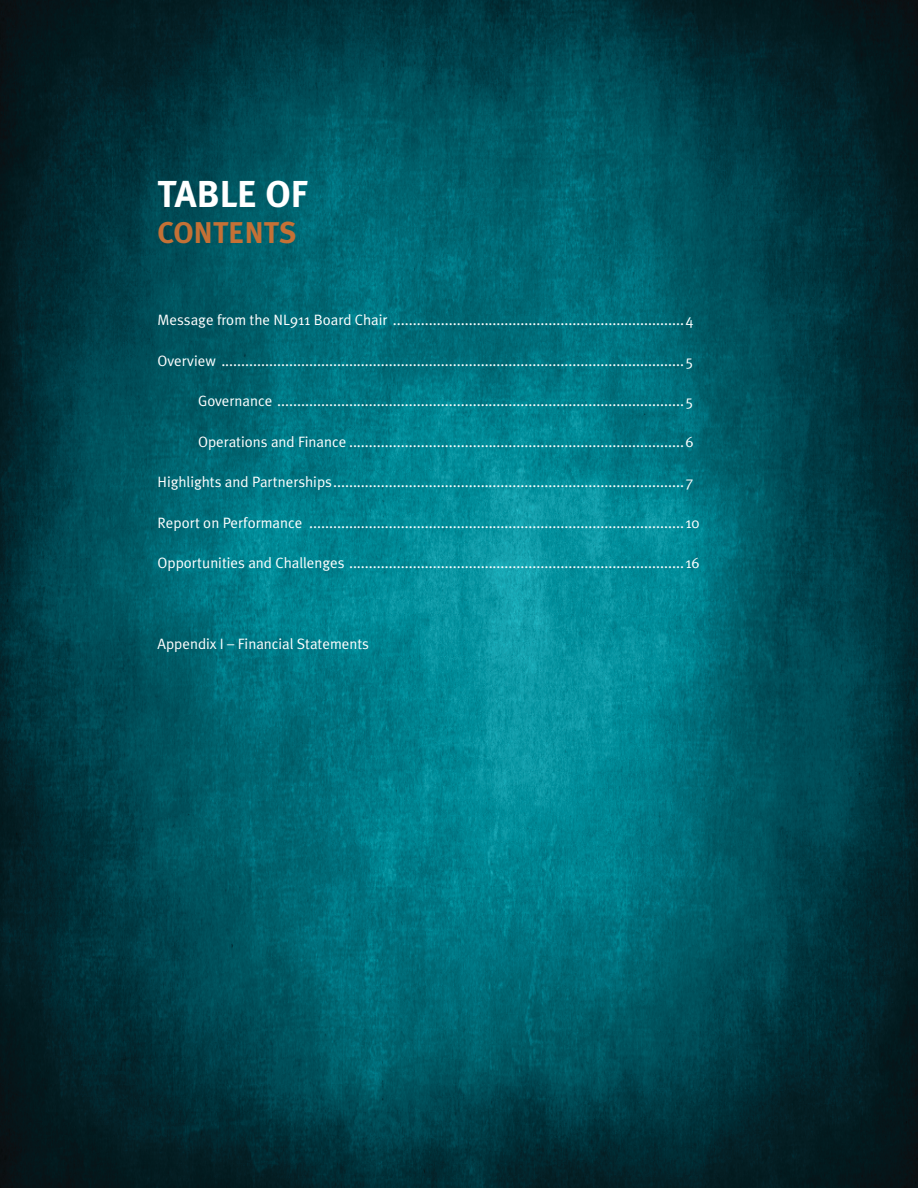
<style>
.page{position:relative;width:918px;height:1188px;background:#fff}
.page>*{position:absolute;margin:0;border:0;box-sizing:border-box;transform-origin:0 0}
.t1{font:700 37.5px "Meta Plus";color:#fff}
.t2{font:700 30px "Meta Plus";color:#c47136}
.t3{font:15px "Meta Plus Normal";color:#fff}
</style>
<div class="page">
<img style="left:0;top:0;width:566px;height:1084px">
<img style="left:566px;top:0;width:352px;height:1188px">
<img style="left:0;top:1084px;width:568px;height:104px">
<h1 class="t1" style="left:158px;top:173px;width:152px">TABLE OF</h1>
<h2 class="t2" style="left:158px;top:216px;width:141px">CONTENTS</h2>
<p class="t3" style="left:158px;top:311px;width:538px">Message from the NL911 Board Chair .........................................................................4</p>
<p class="t3" style="left:158px;top:352px;width:538px">Overview ....................................................................................................................5</p>
<p class="t3" style="left:198px;top:392px;width:497px">Governance ......................................................................................................5</p>
<p class="t3" style="left:198px;top:433px;width:497px">Operations and Finance ....................................................................................6</p>
<p class="t3" style="left:158px;top:473px;width:538px">Highlights and Partnerships ........................................................................................7</p>
<p class="t3" style="left:158px;top:514px;width:544px">Report on Performance ..............................................................................................10</p>
<p class="t3" style="left:158px;top:554px;width:544px">Opportunities and Challenges ....................................................................................16</p>
<p class="t3" style="left:158px;top:635px;width:213px">Appendix I – Financial Statements</p>
</div>
